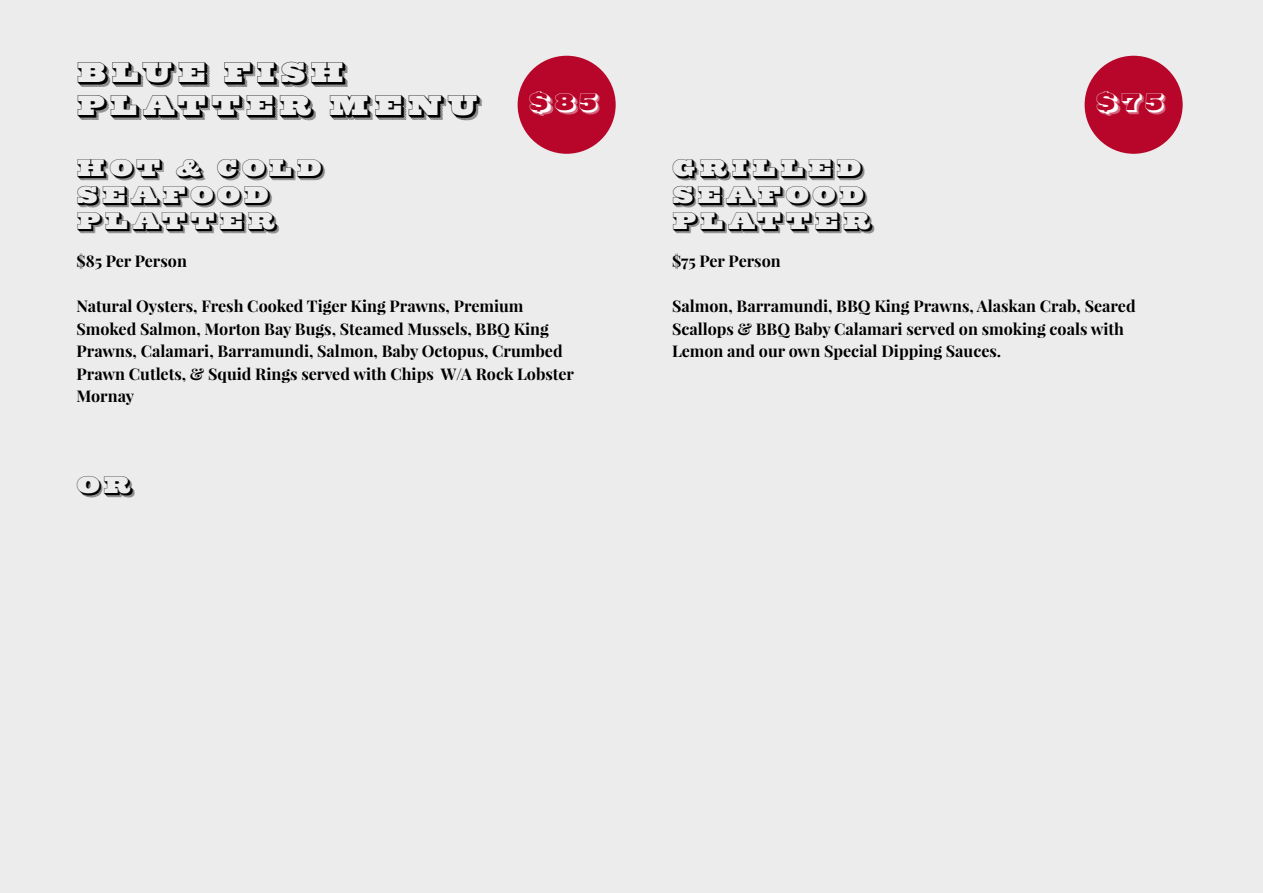
<style>
.page{position:relative;width:1263px;height:893px;background:#ececec}
.page>*{position:absolute;margin:0;border:0;box-sizing:border-box;transform-origin:0 0}
.t1{font:33px/33px "Sutro Deluxe Primary";color:#000}
.t2{font:27.9px/26.8px "Sutro Deluxe Primary";color:#000}
.t3{font:27.9px "Sutro Deluxe Primary";color:#fff}
.t4{font:700 16.05px/22.5px "Playfair Display";color:#000}
</style>
<div class="page">
<div style="left:518px;top:56px;width:98px;height:98px;background:#b8062b;border-radius:50%"></div>
<div style="left:1084px;top:56px;width:99px;height:98px;background:#b8062b;border-radius:50%"></div>
<h1 class="t1" style="left:77px;top:55px;width:408px">BLUE FISH<br>PLATTER MENU</h1>
<h2 class="t3" style="left:529px;top:87px;width:73px">$85</h2>
<h2 class="t3" style="left:1095px;top:87px;width:72px">$75</h2>
<h2 class="t2" style="left:77px;top:154px;width:250px">HOT &amp; COLD<br>SEAFOOD<br>PLATTER</h2>
<p class="t4" style="left:77px;top:250px;width:112px">$85 Per Person</p>
<p class="t4" style="left:77px;top:295px;width:499px">Natural Oysters, Fresh Cooked Tiger King Prawns, Premium Smoked Salmon, Morton Bay Bugs, Steamed Mussels, BBQ King Prawns, Calamari, Barramundi, Salmon, Baby Octopus, Crumbed Prawn Cutlets, &amp; Squid Rings served with Chips W/A Rock Lobster Mornay</p>
<h2 class="t2" style="left:77px;top:471px;width:60px">OR</h2>
<h2 class="t2" style="left:672px;top:154px;width:204px">GRILLED<br>SEAFOOD<br>PLATTER</h2>
<p class="t4" style="left:672px;top:250px;width:110px">$75 Per Person</p>
<p class="t4" style="left:672px;top:295px;width:465px">Salmon, Barramundi, BBQ King Prawns, Alaskan Crab, Seared<br>Scallops &amp; BBQ Baby Calamari served on smoking coals with<br>Lemon and our own Special Dipping Sauces.</p>
</div>
